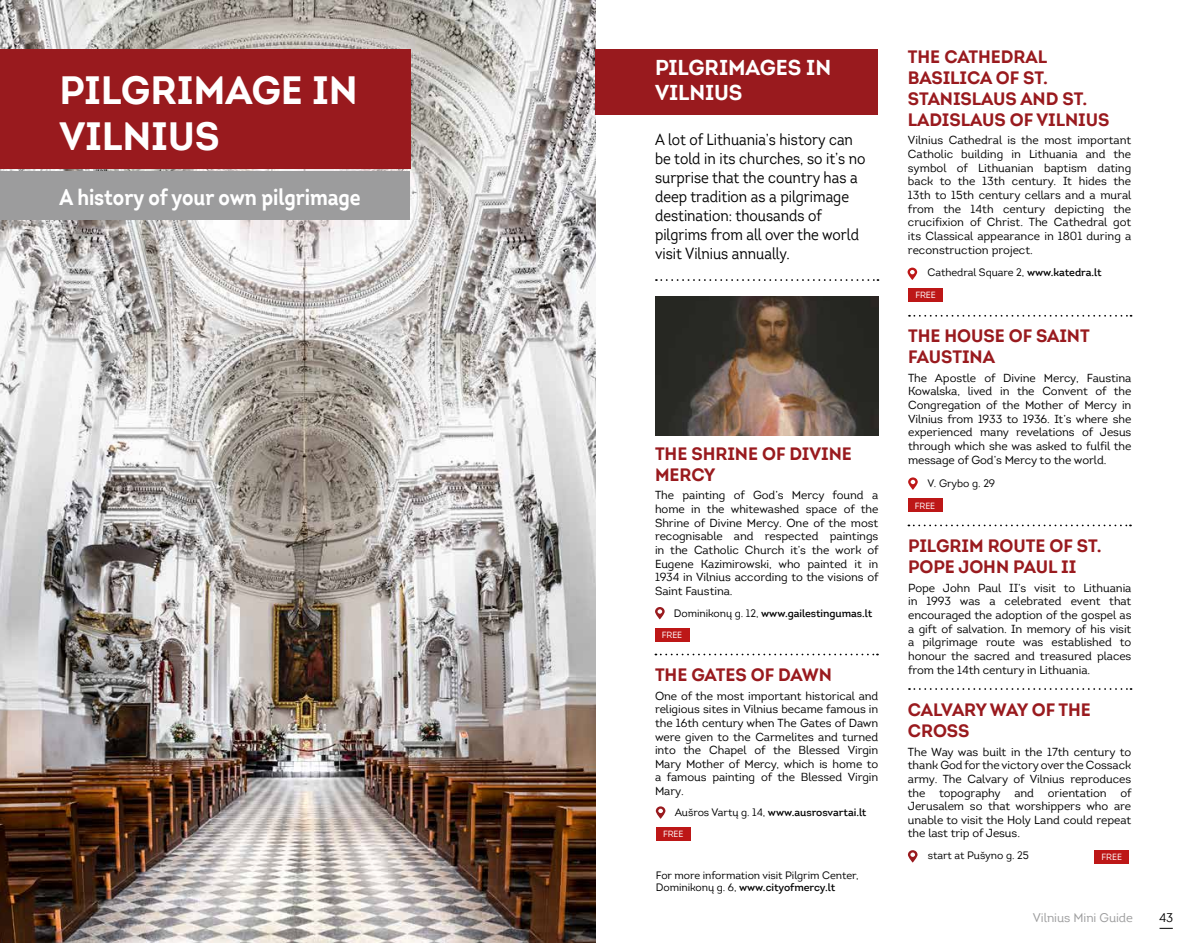
<style>
.page{position:relative;width:1191px;height:943px;background:#fff}
.page>*{position:absolute;margin:0;border:0;box-sizing:border-box;transform-origin:0 0}
.t1{font:700 38.5px/46.2px "Intro";letter-spacing:-.005em;color:#fff}
.t2{font:700 22.22px "Intro";letter-spacing:-.005em;color:#fff;scale:.89 1}
.t3{font:700 21px/25.2px "Intro";letter-spacing:-.005em;color:#fff}
.t4{font:700 17.5px/21px "Intro";letter-spacing:-.005em;color:#991a1e}
.t5{font:15.75px/18.9px "Intro";color:#000;scale:.89 1}
.t6{font:12.25px "Intro";letter-spacing:-.005em;color:#9c9c9d}
.t7{font:12.25px "Intro";color:#000}
.t8{font:11.38px/13.7px "Intro";letter-spacing:-.005em;color:#000;text-align:justify}
.t9{font:10.5px/12.6px "Intro";letter-spacing:-.005em;color:#000}
.t10{font:600 10.5px "Intro";letter-spacing:-.005em;color:#000}
.t11{font:8.75px "Intro";letter-spacing:-.005em;color:#fff}
.s1{font-weight:400}
.s2{font-weight:600}
</style>
<div class="page">
<img style="left:0;top:0;width:595px;height:943px">
<div style="left:0;top:50px;width:411px;height:119px;background:#991a1e"></div>
<div style="left:0;top:172px;width:410px;height:48px;background:#9c9c9d"></div>
<svg style="left:656px;top:806px;width:9px;height:13px"></svg>
<svg style="left:908px;top:477px;width:9px;height:13px"></svg>
<svg style="left:907px;top:267px;width:10px;height:13px"></svg>
<svg style="left:655px;top:607px;width:9px;height:12px"></svg>
<svg style="left:908px;top:850px;width:9px;height:12px"></svg>
<img style="left:655px;top:296px;width:223px;height:139px">
<div style="left:595px;top:50px;width:283px;height:65px;background:#991a1e"></div>
<svg style="left:656px;top:279px;width:222px;height:2px"></svg>
<svg style="left:909px;top:315px;width:222px;height:2px"></svg>
<svg style="left:908px;top:524px;width:223px;height:2px"></svg>
<svg style="left:655px;top:653px;width:223px;height:2px"></svg>
<svg style="left:909px;top:688px;width:222px;height:2px"></svg>
<div style="left:654px;top:627px;width:35px;height:14px;background:#bd1717"></div>
<div style="left:656px;top:827px;width:35px;height:13px;background:#bd1717"></div>
<div style="left:1094px;top:850px;width:35px;height:13px;background:#bd1717"></div>
<div style="left:908px;top:288px;width:35px;height:13px;background:#bd1717"></div>
<div style="left:907px;top:498px;width:35px;height:14px;background:#bd1717"></div>
<h1 class="t1" style="left:60px;top:67px;width:299px">PILGRIMAGE IN<br>VILNIUS</h1>
<h2 class="t2" style="left:60px;top:183px;width:340px">A history of your own pilgrimage</h2>
<h3 class="t3" style="left:655px;top:55px;width:178px">PILGRIMAGES IN<br>VILNIUS</h3>
<h3 class="t5" style="left:655px;top:130px;width:238px">A lot of Lithuania’s history can be told in its churches, so it’s no surprise that the country has a deep tradition as a pilgrimage destination: thousands of pilgrims from all over the world visit Vilnius annually.</h3>
<h3 class="t4" style="left:655px;top:443px;width:198px">THE SHRINE OF DIVINE<br>MERCY</h3>
<p class="t8" style="left:655px;top:488px;width:225px">The painting of God’s Mercy found a home in the whitewashed space of the Shrine of Divine Mercy. One of the most recognisable and respected paintings in the Catholic Church it’s the work of Eugene Kazimirowski, who painted it in 1934 in Vilnius according to the visions of Saint Faustina.</p>
<p class="t10" style="left:674px;top:606px;width:200px"><span class="s1">Dominikonų g. 12,</span> www.gailestingumas.lt</p>
<p class="t11" style="left:662px;top:629px;width:22px">FREE</p>
<h3 class="t4" style="left:655px;top:664px;width:178px">THE GATES OF DAWN</h3>
<p class="t8" style="left:655px;top:688px;width:225px">One of the most important historical and religious sites in Vilnius became famous in the 16th century when The Gates of Dawn were given to the Carmelites and turned into the Chapel of the Blessed Virgin Mary Mother of Mercy, which is home to a famous painting of the Blessed Virgin Mary.</p>
<p class="t10" style="left:674px;top:806px;width:193px"><span class="s1">Aušros Vartų g. 14,</span> www.ausrosvartai.lt</p>
<p class="t11" style="left:663px;top:828px;width:22px">FREE</p>
<p class="t9" style="left:656px;top:868px;width:204px">For more information visit Pilgrim Center,<br>Dominikonų g. 6, <span class="s2">www.cityofmercy.lt</span></p>
<h3 class="t4" style="left:908px;top:46px;width:203px">THE CATHEDRAL<br>BASILICA OF ST.<br>STANISLAUS AND ST.<br>LADISLAUS OF VILNIUS</h3>
<p class="t8" style="left:908px;top:133px;width:225px">Vilnius Cathedral is the most important Catholic building in Lithuania and the symbol of Lithuanian baptism dating back to the 13th century. It hides the 13th to 15th century cellars and a mural from the 14th century depicting the crucifixion of Christ. The Cathedral got its Classical appearance in 1801 during a reconstruction project.</p>
<p class="t9" style="left:927px;top:266px;width:176px">Cathedral Square 2, <span class="s2">www.katedra.lt</span></p>
<p class="t11" style="left:915px;top:289px;width:22px">FREE</p>
<h3 class="t4" style="left:908px;top:325px;width:183px">THE HOUSE OF SAINT<br>FAUSTINA</h3>
<p class="t8" style="left:908px;top:371px;width:225px">The Apostle of Divine Mercy, Faustina Kowalska, lived in the Convent of the Congregation of the Mother of Mercy in Vilnius from 1933 to 1936. It’s where she experienced many revelations of Jesus through which she was asked to fulfil the message of God’s Mercy to the world.</p>
<p class="t9" style="left:927px;top:477px;width:69px">V. Grybo g. 29</p>
<p class="t11" style="left:914px;top:500px;width:22px">FREE</p>
<h3 class="t4" style="left:908px;top:535px;width:195px">PILGRIM ROUTE OF ST.<br>POPE JOHN PAUL II</h3>
<p class="t8" style="left:908px;top:581px;width:225px">Pope John Paul II’s visit to Lithuania in 1993 was a celebrated event that encouraged the adoption of the gospel as a gift of salvation. In memory of his visit a pilgrimage route was established to honour the sacred and treasured places from the 14th century in Lithuania.</p>
<h3 class="t4" style="left:908px;top:699px;width:184px">CALVARY WAY OF THE<br>CROSS</h3>
<p class="t8" style="left:908px;top:744px;width:225px">The Way was built in the 17th century to thank God for the victory over the Cossack army. The Calvary of Vilnius reproduces the topography and orientation of Jerusalem so that worshippers who are unable to visit the Holy Land could repeat the last trip of Jesus.</p>
<p class="t9" style="left:927px;top:849px;width:103px">start at Pušyno g. 25</p>
<p class="t11" style="left:1101px;top:851px;width:22px">FREE</p>
<p class="t6" style="left:1032px;top:910px;width:102px">Vilnius Mini Guide</p>
<p class="t7" style="left:1159px;top:910px;width:16px">43</p>
</div>
